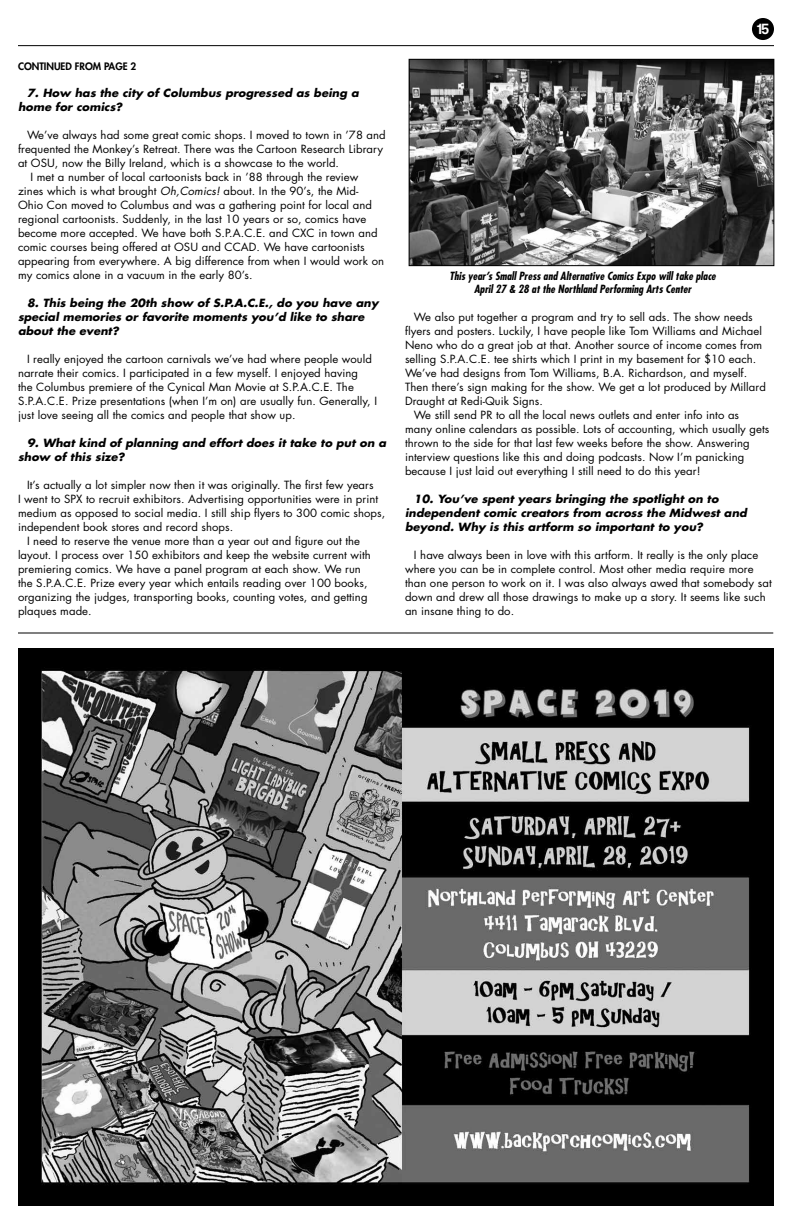
<style>
.page{position:relative;width:792px;height:1224px;background:#fff}
.page>*{position:absolute;margin:0;border:0;box-sizing:border-box;transform-origin:0 0}
.t1{font:15.3px "Coolvetica Rg";color:#fff}
.t2{font:11px/14px "Futura";letter-spacing:.005em;color:#000}
.t3{font:italic 700 11px/14px "Futura";letter-spacing:.005em;color:#000}
.t4{font:italic 700 condensed 11px/13.2px "Futura";color:#000;text-align:center}
.t5{font:800 10px "Futura";color:#000}
.s1{font-style:italic}
</style>
<div class="page">
<div style="left:752px;top:18px;width:22px;height:22px;background:#000;border-radius:50%"></div>
<hr style="left:18px;top:45px;width:756px;height:1px;background:#000">
<img style="left:18px;top:648px;width:756px;height:558px">
<hr style="left:18px;top:632px;width:755px;height:2px;background:#000">
<img style="left:411px;top:61px;width:361px;height:203px">
<div style="left:409px;top:59px;width:365px;height:207px;border:1px solid #000"></div>
<p class="t5" style="left:18px;top:60px;width:120px">CONTINUED FROM PAGE 2</p>
<p class="t3" style="left:18px;top:86px;width:342px;text-indent:9px">7. How has the city of Columbus progressed as being a home for comics?</p>
<p class="t2" style="left:27px;top:128px;width:360px">We’ve always had some great comic shops. I moved to town in ’78 and</p>
<p class="t2" style="left:18px;top:142px;width:367px">frequented the Monkey’s Retreat. There was the Cartoon Research Library</p>
<p class="t2" style="left:18px;top:156px;width:323px">at OSU, now the Billy Ireland, which is a showcase to the world.</p>
<p class="t2" style="left:31px;top:170px;width:329px">I met a number of local cartoonists back in ’88 through the review</p>
<p class="t2" style="left:18px;top:184px;width:342px">zines which is what brought <span class="s1">Oh,Comics!</span> about. In the 90’s, the Mid-</p>
<p class="t2" style="left:18px;top:198px;width:355px">Ohio Con moved to Columbus and was a gathering point for local and</p>
<p class="t2" style="left:18px;top:212px;width:350px">regional cartoonists. Suddenly, in the last 10 years or so, comics have</p>
<p class="t2" style="left:18px;top:226px;width:361px">become more accepted. We have both S.P.A.C.E. and CXC in town and</p>
<p class="t2" style="left:18px;top:240px;width:348px">comic courses being offered at OSU and CCAD. We have cartoonists</p>
<p class="t2" style="left:18px;top:255px;width:368px">appearing from everywhere. A big difference from when I would work on</p>
<p class="t2" style="left:18px;top:269px;width:236px">my comics alone in a vacuum in the early 80’s.</p>
<p class="t3" style="left:18px;top:296px;width:362px;text-indent:9px">8. This being the 20th show of S.P.A.C.E., do you have any special memories or favorite moments you’d like to share about the event?</p>
<p class="t2" style="left:18px;top:353px;width:361px;text-indent:9px">I really enjoyed the cartoon carnivals we’ve had where people would narrate their comics. I participated in a few myself. I enjoyed having<br>the Columbus premiere of the Cynical Man Movie at S.P.A.C.E. The S.P.A.C.E. Prize presentations (when I’m on) are usually fun. Generally, I just love seeing all the comics and people that show up.</p>
<p class="t3" style="left:18px;top:436px;width:370px;text-indent:9px">9. What kind of planning and effort does it take to put on a show of this size?</p>
<p class="t2" style="left:27px;top:479px;width:348px">It’s actually a lot simpler now then it was originally. The first few years</p>
<p class="t2" style="left:18px;top:493px;width:362px">I went to SPX to recruit exhibitors. Advertising opportunities were in print</p>
<p class="t2" style="left:18px;top:507px;width:369px">medium as opposed to social media. I still ship flyers to 300 comic shops,</p>
<p class="t2" style="left:18px;top:521px;width:217px">independent book stores and record shops.</p>
<p class="t2" style="left:27px;top:535px;width:335px">I need to reserve the venue more than a year out and figure out the</p>
<p class="t2" style="left:18px;top:549px;width:354px">layout. I process over 150 exhibitors and keep the website current with</p>
<p class="t2" style="left:18px;top:563px;width:344px">premiering comics. We have a panel program at each show. We run</p>
<p class="t2" style="left:18px;top:577px;width:351px">the S.P.A.C.E. Prize every year which entails reading over 100 books,</p>
<p class="t2" style="left:18px;top:591px;width:351px">organizing the judges, transporting books, counting votes, and getting</p>
<p class="t2" style="left:18px;top:605px;width:75px">plaques made.</p>
<h1 class="t1" style="left:757px;top:20px;width:13px">15</h1>
<p class="t4" style="left:450px;top:269px;width:268px">This year’s Small Press and Alternative Comics Expo will take place<br>April 27 &amp; 28 at the Northland Performing Arts Center</p>
<p class="t2" style="left:414px;top:310px;width:340px">We also put together a program and try to sell ads. The show needs</p>
<p class="t2" style="left:405px;top:324px;width:358px">flyers and posters. Luckily, I have people like Tom Williams and Michael</p>
<p class="t2" style="left:405px;top:338px;width:359px">Neno who do a great job at that. Another source of income comes from</p>
<p class="t2" style="left:405px;top:352px;width:353px">selling S.P.A.C.E. tee shirts which I print in my basement for $10 each.</p>
<p class="t2" style="left:405px;top:366px;width:344px">We’ve had designs from Tom Williams, B.A. Richardson, and myself.</p>
<p class="t2" style="left:405px;top:380px;width:362px">Then there’s sign making for the show. We get a lot produced by Millard</p>
<p class="t2" style="left:405px;top:394px;width:139px">Draught at Redi-Quik Signs.</p>
<p class="t2" style="left:414px;top:408px;width:327px">We still send PR to all the local news outlets and enter info into as</p>
<p class="t2" style="left:405px;top:422px;width:366px">many online calendars as possible. Lots of accounting, which usually gets</p>
<p class="t2" style="left:405px;top:436px;width:346px">thrown to the side for that last few weeks before the show. Answering</p>
<p class="t2" style="left:405px;top:450px;width:341px">interview questions like this and doing podcasts. Now I’m panicking</p>
<p class="t2" style="left:405px;top:464px;width:297px">because I just laid out everything I still need to do this year!</p>
<p class="t3" style="left:405px;top:492px;width:344px;text-indent:9px">10. You’ve spent years bringing the spotlight on to independent comic creators from across the Midwest and beyond. Why is this artform so important to you?</p>
<p class="t2" style="left:405px;top:548px;width:368px;text-indent:9px">I have always been in love with this artform. It really is the only place where you can be in complete control. Most other media require more than one person to work on it. I was also always awed that somebody sat down and drew all those drawings to make up a story. It seems like such an insane thing to do.</p>
</div>
